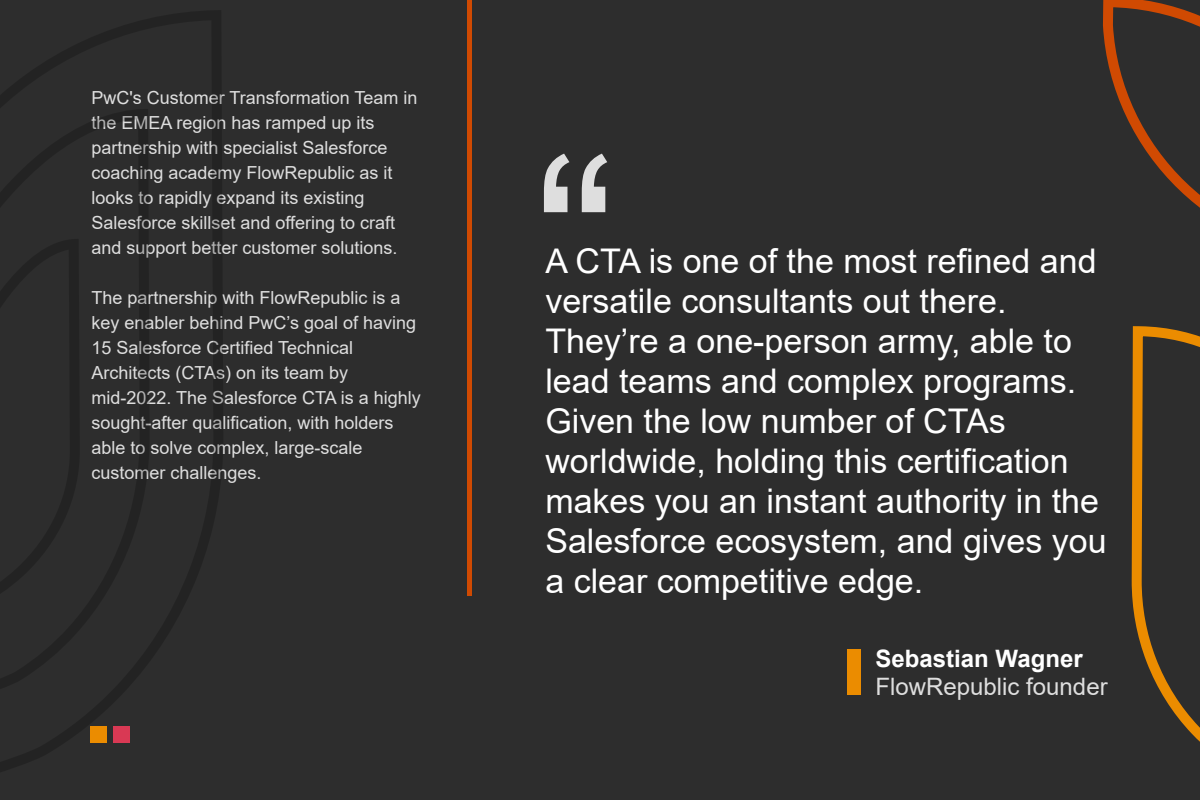
<style>
.page{position:relative;width:1200px;height:800px;background:#2d2d2d}
.page>*{position:absolute;margin:0;border:0;box-sizing:border-box;transform-origin:0 0}
.t1{font:250px "Arial";color:#dedede}
.t2{font:34px/40px "Arial";color:#fff}
.t3{font:24px "Arial";color:#dedede}
.t4{font:700 24px "Arial";color:#fff}
.t5{font:18px/25px "Arial";color:#dedede}
</style>
<div class="page">
<div style="left:848px;top:649px;width:13px;height:46px;background:#eb8c00"></div>
<div style="left:467px;top:0;width:5px;height:596px;background:#d04a02"></div>
<svg style="left:1103px;top:0;width:24px;height:118px"></svg>
<svg style="left:1127px;top:0;width:73px;height:742px"></svg>
<div style="left:91px;top:727px;width:16px;height:16px;background:#eb8c00"></div>
<div style="left:113px;top:727px;width:16px;height:16px;background:#d93954"></div>
<p class="t5" style="left:91px;top:85px;width:328px">PwC's Customer Transformation Team in the EMEA region has ramped up its partnership with specialist Salesforce coaching academy FlowRepublic as it looks to rapidly expand its existing Salesforce skillset and offering to craft and support better customer solutions.</p>
<p class="t5" style="left:91px;top:285px;width:331px">The partnership with FlowRepublic is a key enabler behind PwC’s goal of having 15 Salesforce Certified Technical Architects (CTAs) on its team by mid-2022. The Salesforce CTA is a highly sought-after qualification, with holders able to solve complex, large-scale customer challenges.</p>
<h1 class="t1" style="left:534px;top:76px;width:85px">“</h1>
<p class="t2" style="left:545px;top:241px;width:563px">A CTA is one of the most refined and versatile consultants out there.<br>They’re a one-person army, able to lead teams and complex programs.<br>Given the low number of CTAs worldwide, holding this certification makes you an instant authority in the Salesforce ecosystem, and gives you a clear competitive edge.</p>
<h3 class="t4" style="left:876px;top:642px;width:209px">Sebastian Wagner</h3>
<h3 class="t3" style="left:876px;top:670px;width:234px">FlowRepublic founder</h3>
</div>
